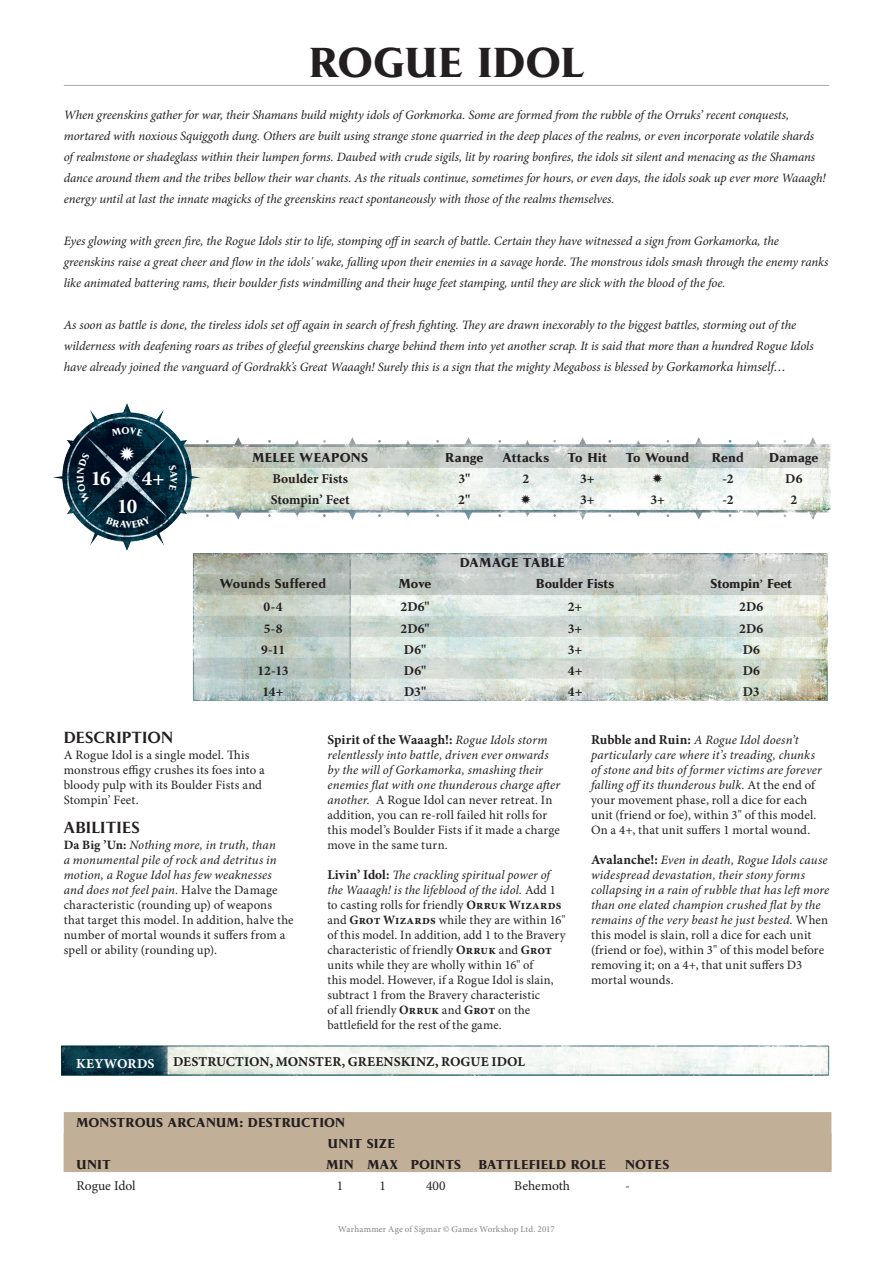
<style>
.page{position:relative;width:893px;height:1263px;background:#fff}
.page>*{position:absolute;margin:0;border:0;box-sizing:border-box;transform-origin:0 0}
.t1{font:700 39px "Pompei Std";letter-spacing:-.005em;color:#231f20}
.t2{font:700 21px "Minion Pro";color:#fff}
.t3{font:600 15px "Pompei Std";letter-spacing:.015em;color:#231f20}
.t4{font:700 13.5px "Minion Pro";letter-spacing:.005em;color:#231f20}
.t5{font:13.5px "Minion Pro Bold Capt";letter-spacing:.005em;color:#231f20}
.t6{font:13.5px "Minion Pro";color:#231f20}
.t7{font:13.5px "Minion Pro Bold Capt";letter-spacing:.01em;color:#fff}
.t8{font:italic 12.75px/15px "Minion Pro";letter-spacing:-.005em;color:#231f20}
.t9{font:12.75px/15px "Minion Pro";letter-spacing:.01em;color:#231f20}
.t10{font:700 12px "Pompei Std";letter-spacing:.015em;color:#231f20}
.t11{font:700 12px "Pompei Std";letter-spacing:-.005em;color:#231f20}
.t12{font:700 12px "Pompei Std";letter-spacing:-.01em;color:#231f20}
.t13{font:9px "Minion Pro";letter-spacing:.02em;color:#808285}
.s1{font-size:13.5px}
.s2{font-family:"Minion Pro"}
.s3{font-weight:700}
.s4{font-style:italic}
.s5{font-weight:400;font-style:italic;font-size:12.75px}
.s6{font-weight:700;font-size:13.5px}
.s7{font-weight:700;font-style:normal;font-size:13.5px}
.s8{font-style:normal}
</style>
<div class="page">
<hr style="left:64px;top:85px;width:765px;height:1px;background:#a8a9ad">
<img style="left:201px;top:437px;width:629px;height:83px">
<img style="left:54px;top:403px;width:147px;height:148px">
<img style="left:61px;top:1045px;width:769px;height:31px">
<img style="left:181px;top:533px;width:646px;height:168px">
<div style="left:64px;top:1112px;width:767px;height:60px;background:#c2af98"></div>
<svg style="left:111px;top:427px;width:32px;height:9px"></svg>
<svg style="left:169px;top:464px;width:8px;height:27px"></svg>
<svg style="left:106px;top:516px;width:45px;height:12px"></svg>
<svg style="left:77px;top:452px;width:13px;height:51px"></svg>
<svg style="left:653px;top:473px;width:9px;height:10px"></svg>
<svg style="left:521px;top:494px;width:10px;height:10px"></svg>
<svg style="left:120px;top:445px;width:15px;height:16px"></svg>
<h1 class="t1" style="left:309px;top:37px;width:277px">ROGUE IDOL</h1>
<p class="t8" style="left:64px;top:104px;width:764px;line-height:21px">When greenskins gather for war, their Shamans build mighty idols of Gorkmorka. Some are formed from the rubble of the Orruks’ recent conquests, mortared with noxious Squiggoth dung. Others are built using strange stone quarried in the deep places of the realms, or even incorporate volatile shards of realmstone or shadeglass within their lumpen forms. Daubed with crude sigils, lit by roaring bonfires, the idols sit silent and menacing as the Shamans dance around them and the tribes bellow their war chants. As the rituals continue, sometimes for hours, or even days, the idols soak up ever more Waaagh! energy until at last the innate magicks of the greenskins react spontaneously with those of the realms themselves.</p>
<p class="t8" style="left:64px;top:230px;width:766px;line-height:21px">Eyes glowing with green fire, the Rogue Idols stir to life, stomping offin search of battle. Certain they have witnessed a sign from Gorkamorka, the greenskins raise a great cheer and flow in the idols' wake, falling upon their enemies in a savage horde. The monstrous idols smash through the enemy ranks like animated battering rams, their boulder fists windmilling and their huge feet stamping, until they are slick with the blood of the foe.</p>
<p class="t8" style="left:64px;top:314px;width:751px;line-height:21px">As soon as battle is done, the tireless idols set offagain in search of fresh fighting. They are drawn inexorably to the biggest battles, storming out of the wilderness with deafening roars as tribes of gleeful greenskins charge behind them into yet another scrap. It is said that more than a hundred Rogue Idols have already joined the vanguard of Gordrakk’s Great Waaagh! Surely this is a sign that the mighty Megaboss is blessed by <span class="s1">Gorkamorka himself…</span></p>
<h2 class="t2" style="left:91px;top:465px;width:21px">16</h2>
<h2 class="t2" style="left:142px;top:465px;width:24px">4+</h2>
<h2 class="t2" style="left:117px;top:493px;width:22px">10</h2>
<p class="t10" style="left:252px;top:450px;width:117px">MELEE WEAPONS</p>
<p class="t10" style="left:445px;top:450px;width:40px">Range</p>
<p class="t10" style="left:502px;top:450px;width:48px">Attacks</p>
<p class="t10" style="left:568px;top:450px;width:41px">To Hit</p>
<p class="t10" style="left:626px;top:450px;width:65px">To Wound</p>
<p class="t10" style="left:712px;top:450px;width:34px">Rend</p>
<p class="t10" style="left:769px;top:450px;width:51px">Damage</p>
<p class="t4" style="left:272px;top:470px;width:77px">Boulder Fists</p>
<p class="t4" style="left:458px;top:470px;width:13px">3"</p>
<p class="t4" style="left:522px;top:470px;width:8px">2</p>
<p class="t4" style="left:580px;top:470px;width:16px">3+</p>
<p class="t4" style="left:722px;top:470px;width:12px">-2</p>
<p class="t4" style="left:785px;top:470px;width:19px">D6</p>
<p class="t4" style="left:271px;top:491px;width:81px">Stompin’ Feet</p>
<p class="t4" style="left:458px;top:491px;width:14px">2"</p>
<p class="t4" style="left:580px;top:491px;width:16px">3+</p>
<p class="t4" style="left:650px;top:491px;width:16px">3+</p>
<p class="t4" style="left:722px;top:491px;width:12px">-2</p>
<p class="t4" style="left:790px;top:491px;width:8px">2</p>
<p class="t10" style="left:460px;top:555px;width:106px">DAMAGE TABLE</p>
<p class="t10" style="left:220px;top:576px;width:108px">Wounds Suffered</p>
<p class="t10" style="left:399px;top:576px;width:34px">Move</p>
<p class="t11" style="left:536px;top:576px;width:80px">Boulder Fists</p>
<p class="t12" style="left:710px;top:576px;width:83px">Stompin<span class="s2">’</span> Feet</p>
<p class="t4" style="left:264px;top:598px;width:21px">0-4</p>
<p class="t4" style="left:400px;top:598px;width:31px">2D6"</p>
<p class="t4" style="left:568px;top:598px;width:16px">2+</p>
<p class="t4" style="left:739px;top:598px;width:26px">2D6</p>
<p class="t4" style="left:264px;top:620px;width:20px">5-8</p>
<p class="t4" style="left:400px;top:620px;width:31px">2D6"</p>
<p class="t4" style="left:568px;top:620px;width:16px">3+</p>
<p class="t4" style="left:739px;top:620px;width:26px">2D6</p>
<p class="t4" style="left:261px;top:641px;width:26px">9-11</p>
<p class="t4" style="left:404px;top:641px;width:24px">D6"</p>
<p class="t4" style="left:568px;top:641px;width:16px">3+</p>
<p class="t4" style="left:743px;top:641px;width:19px">D6</p>
<p class="t4" style="left:258px;top:662px;width:33px">12-13</p>
<p class="t4" style="left:404px;top:662px;width:24px">D6"</p>
<p class="t4" style="left:568px;top:662px;width:16px">4+</p>
<p class="t4" style="left:743px;top:662px;width:19px">D6</p>
<p class="t4" style="left:263px;top:683px;width:23px">14+</p>
<p class="t4" style="left:404px;top:683px;width:24px">D3"</p>
<p class="t4" style="left:568px;top:683px;width:16px">4+</p>
<p class="t4" style="left:743px;top:683px;width:18px">D3</p>
<p class="t3" style="left:64px;top:727px;width:111px">DESCRIPTION</p>
<p class="t9" style="left:64px;top:748px;width:203px">A Rogue Idol is a single model. This monstrous effigy crushes its foes into a bloody pulp with its Boulder Fists and<br>Stompin’ Feet.</p>
<p class="t3" style="left:64px;top:817px;width:77px">ABILITIES</p>
<p class="t9" style="left:64px;top:838px;width:231px"><span class="s3">Da Big ’Un:</span> <span class="s4">Nothing more, in truth, than<br>a monumental pile of rock and detritus in motion, a Rogue Idol has few weaknesses and does not feel pain.</span> Halve the Damage characteristic (rounding up) of weapons that target this model. In addition, halve the number of mortal wounds it suffers from a spell or ability (rounding up).</p>
<p class="t4" style="left:327px;top:732px;width:222px">Spirit of the Waaagh!: <span class="s5">Rogue Idols storm</span></p>
<p class="t9" style="left:327px;top:748px;width:234px"><span class="s4">relentlessly into battle, driven ever onwards by the will of Gorkamorka, smashing their enemies flat with one thunderous charge after another.</span> A Rogue Idol can never retreat. In addition, you can re-roll failed hit rolls for this model’s Boulder Fists if it made a charge move in the same turn.</p>
<p class="t9" style="left:327px;top:868px;width:240px"><span class="s6">Livin’ Idol:</span> <span class="s4">The crackling spiritual power of the Waaagh! is the lifeblood of the idol.</span> Add 1 to casting rolls for friendly <span class="s3">Orruk Wizards </span>and <span class="s3">Grot Wizards</span> while they are within 16" of this model. In addition, add 1 to the Bravery characteristic of friendly <span class="s3">Orruk</span> and <span class="s3">Grot </span>units while they are wholly within 16" of<br>this model. However, if a Rogue Idol is slain, subtract 1 from the Bravery characteristic<br>of all friendly <span class="s3">Orruk</span> and <span class="s3">Grot</span> on the battlefield for the rest of the game.</p>
<p class="t5" style="left:173px;top:1054px;width:369px">CHAOS, K’DAAI, LEGION OF AZGORH, K’DAAI FIREBORN</p>
<p class="t7" style="left:76px;top:1055px;width:80px">KEYWORDS</p>
<p class="t5" style="left:173px;top:1054px;width:354px">DESTRUCTION, MONSTER, GREENSKINZ, ROGUE IDOL</p>
<p class="t8" style="left:591px;top:733px;width:232px"><span class="s7">Rubble and Ruin:</span> A Rogue Idol doesn’t particularly care where it’s treading, chunks of stone and bits of former victims are forever falling offits thunderous bulk. <span class="s8">At the end of your movement phase, roll a dice for each unit (friend or foe), within 3" of this model.<br>On a 4+, that unit suffers 1 mortal wound.</span></p>
<p class="t8" style="left:591px;top:853px;width:240px"><span class="s7">Avalanche!:</span> Even in death, Rogue Idols cause widespread devastation, their stony forms collapsing in a rain of rubble that has left more than one elated champion crushed flat by the remains of the very beast he just bested. <span class="s8">When this model is slain, roll a dice for each unit (friend or foe), within 3" of this model before removing it; on a 4+, that unit suffers D3 mortal wounds.</span></p>
<p class="t10" style="left:77px;top:1114px;width:270px">MONSTROUS ARCANUM: DESTRUCTION</p>
<p class="t10" style="left:328px;top:1135px;width:68px">UNIT SIZE</p>
<p class="t10" style="left:77px;top:1156px;width:36px">UNIT</p>
<p class="t10" style="left:327px;top:1156px;width:136px">MIN MAX POINTS</p>
<p class="t10" style="left:478px;top:1156px;width:129px">BATTLEFIELD ROLE</p>
<p class="t10" style="left:625px;top:1156px;width:46px">NOTES</p>
<p class="t6" style="left:77px;top:1177px;width:61px">Rogue Idol</p>
<p class="t6" style="left:337px;top:1177px;width:8px">1</p>
<p class="t6" style="left:379px;top:1177px;width:8px">1</p>
<p class="t6" style="left:426px;top:1177px;width:21px">400</p>
<p class="t6" style="left:514px;top:1177px;width:57px">Behemoth</p>
<p class="t6" style="left:625px;top:1177px;width:6px">-</p>
<p class="t13" style="left:338px;top:1223px;width:218px">Warhammer Age of Sigmar © Games Workshop Ltd. 2017</p>
</div>
